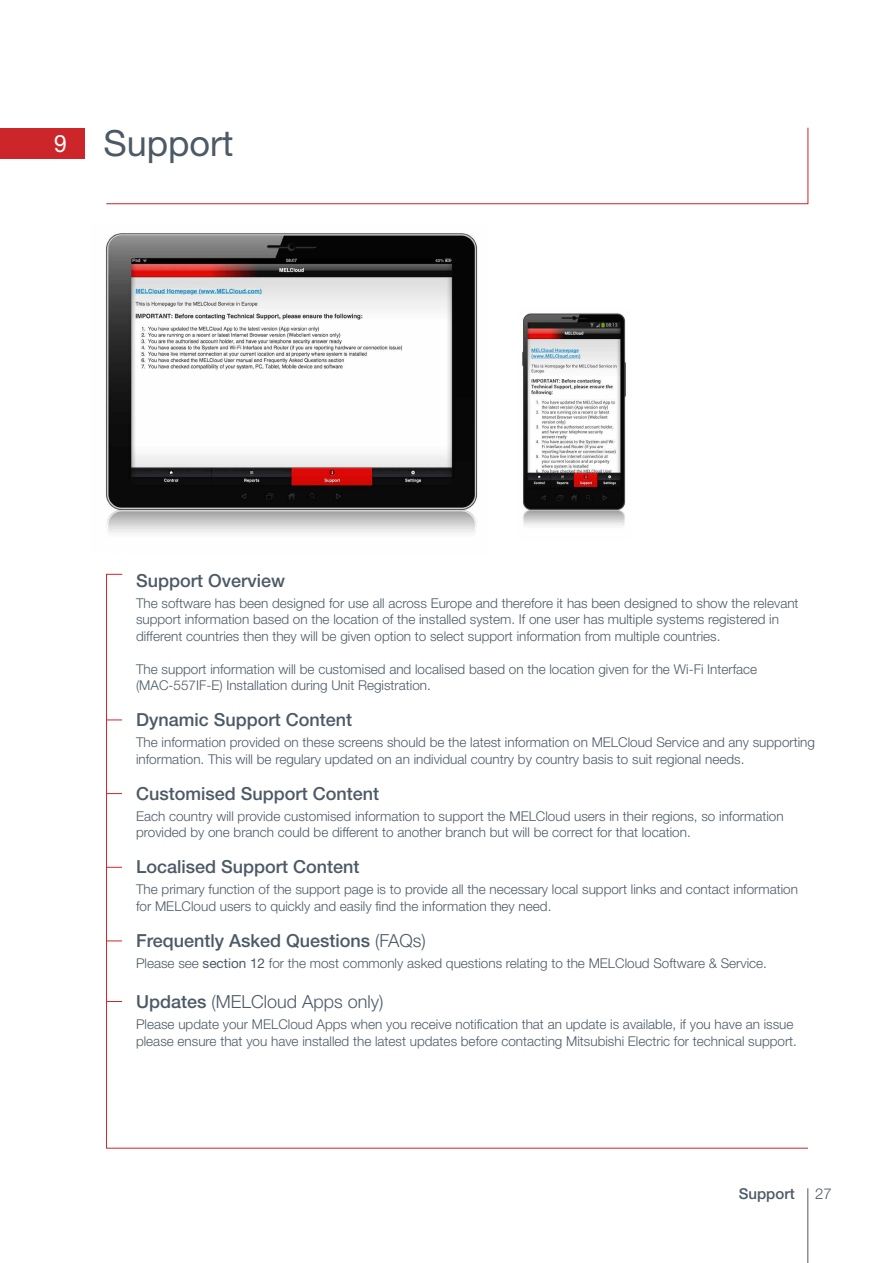
<style>
.page{position:relative;width:893px;height:1263px;background:#fff}
.page>*{position:absolute;margin:0;border:0;box-sizing:border-box;transform-origin:0 0}
.t1{font:36px "Helvetica Neue";color:#4c5a66}
.t2{font:500 18px "Helvetica Neue";color:#4c5a66}
.t3{font:300 18px "Helvetica Neue";color:#4c5a66}
.t4{font:500 15px "Helvetica Neue";color:#4c5a66}
.t5{font:300 15px "Helvetica Neue";color:#4c5a66}
.t6{font:300 13.5px/16.5px "Helvetica Neue";color:#4c5a66}
.s1{font-size:24px;color:#fff}
.s2{font-weight:300}
.s3{font-weight:400}
.s4{font-weight:500}
</style>
<div class="page">
<img style="left:106px;top:233px;width:372px;height:300px">
<img style="left:522px;top:313px;width:104px;height:213px">
<div style="left:0;top:128px;width:85px;height:31px;background:#cc262b"></div>
<svg style="left:106px;top:127px;width:703px;height:77px"></svg>
<svg style="left:106px;top:720px;width:16px;height:1px"></svg>
<svg style="left:106px;top:793px;width:16px;height:1px"></svg>
<svg style="left:106px;top:867px;width:16px;height:1px"></svg>
<svg style="left:106px;top:941px;width:16px;height:1px"></svg>
<svg style="left:106px;top:1001px;width:16px;height:1px"></svg>
<hr style="left:808px;top:1188px;width:1px;height:75px;background:#4c5a66">
<h1 class="t1" style="left:54px;top:122px;width:181px"><span class="s1">9</span> Support</h1>
<h2 class="t2" style="left:136px;top:566px;width:151px">Support Overview</h2>
<p class="t6" style="left:136px;top:594px;width:664px">The software has been designed for use all across Europe and therefore it has been designed to show the relevant support information based on the location of the installed system. If one user has multiple systems registered in different countries then they will be given option to select support information from multiple countries.</p>
<p class="t6" style="left:136px;top:660px;width:623px">The support information will be customised and localised based on the location given for the Wi-Fi Interface (MAC-557IF-E) Installation during Unit Registration.</p>
<h2 class="t2" style="left:136px;top:705px;width:218px">Dynamic Support Content</h2>
<p class="t6" style="left:136px;top:734px;width:680px">The information provided on these screens should be the latest information on MELCloud Service and any supporting information. This will be regulary updated on an individual country by country basis to suit regional needs.</p>
<h2 class="t2" style="left:136px;top:779px;width:245px">Customised Support Content</h2>
<p class="t6" style="left:136px;top:807px;width:649px">Each country will provide customised information to support the MELCloud users in their regions, so information provided by one branch could be different to another branch but will be correct for that location.</p>
<h2 class="t2" style="left:136px;top:852px;width:225px">Localised Support Content</h2>
<p class="t6" style="left:136px;top:881px;width:663px">The primary function of the support page is to provide all the necessary local support links and contact information for MELCloud users to quickly and easily find the information they need.</p>
<h2 class="t2" style="left:136px;top:926px;width:291px">Frequently Asked Questions <span class="s2">(FAQs)</span></h2>
<p class="t6" style="left:136px;top:954px;width:632px">Please see <span class="s3">section 12</span> for the most commonly asked questions relating to the MELCloud Software &amp; Service.</p>
<h2 class="t3" style="left:136px;top:991px;width:249px"><span class="s4">Updates</span> (MELCloud Apps only)</h2>
<p class="t6" style="left:136px;top:1016px;width:662px">Please update your MELCloud Apps when you receive notification that an update is available, if you have an issue please ensure that you have installed the latest updates before contacting Mitsubishi Electric for technical support.</p>
<p class="t4" style="left:739px;top:1181px;width:57px">Support</p>
<p class="t5" style="left:815px;top:1184px;width:18px">27</p>
</div>
